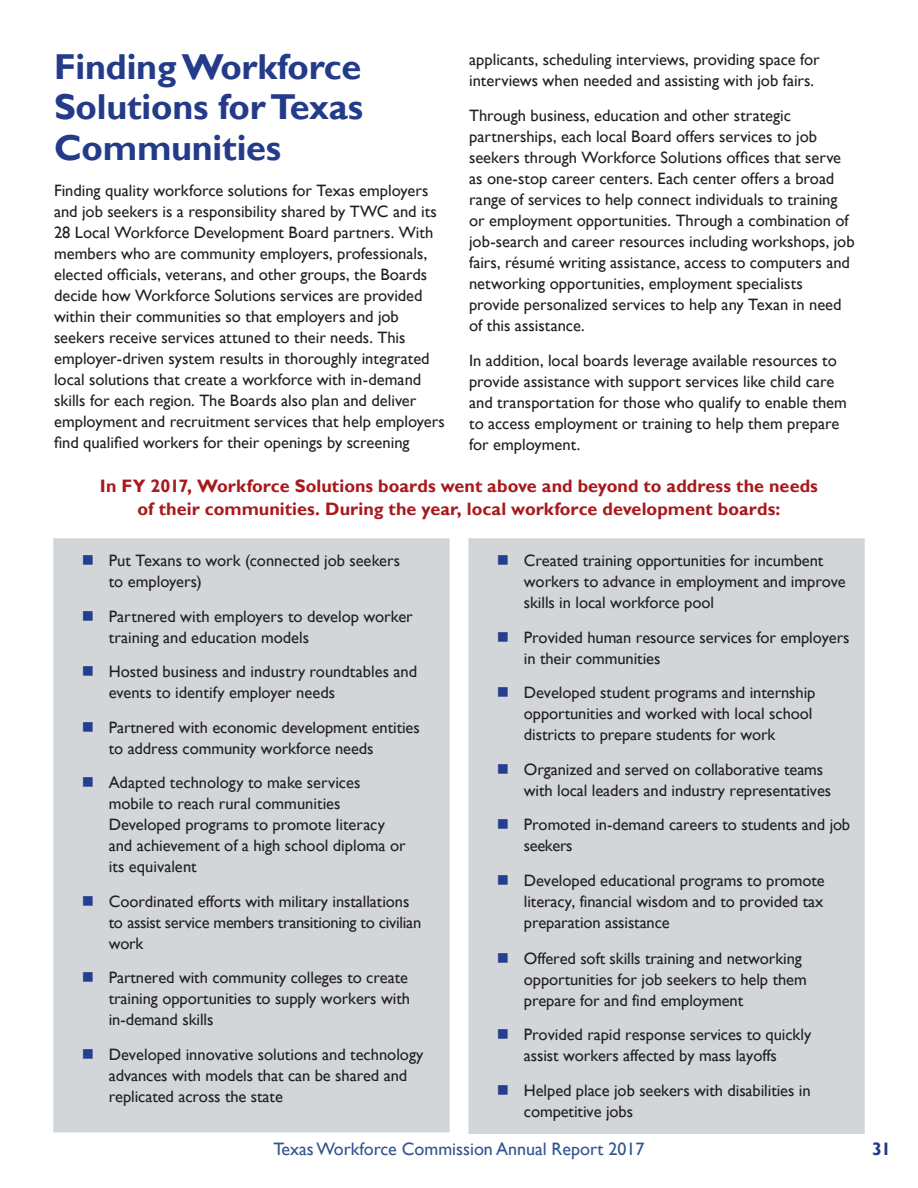
<style>
.page{position:relative;width:918px;height:1188px;background:#fff}
.page>*{position:absolute;margin:0;border:0;box-sizing:border-box;transform-origin:0 0}
.t1{font:700 36px/40.5px "Gill Sans";letter-spacing:-.005em;color:#233b88;text-align:justify}
.t2{font:700 18px/22.5px "Gill Sans";color:#a8191c;text-align:center}
.t3{font:18px "Gill Sans";color:#33548e}
.t4{font:700 18px "Gill Sans";color:#233b88}
.t5{font:16.5px/21px "Gill Sans";letter-spacing:-.005em;color:#231f20}
</style>
<div class="page">
<div style="left:54px;top:539px;width:395px;height:593px;background:#d3d6d9"></div>
<div style="left:469px;top:539px;width:395px;height:594px;background:#d3d6d9"></div>
<div style="left:53px;top:538px;width:397px;height:594px;border:2px solid #d3d6d9"></div>
<div style="left:468px;top:538px;width:397px;height:596px;border:2px solid #d3d6d9"></div>
<h1 class="t1" style="left:54px;top:47px;width:311px">Finding Workforce Solutions for Texas Communities</h1>
<p class="t5" style="left:54px;top:180px;width:392px">Finding quality workforce solutions for Texas employers and job seekers is a responsibility shared by TWC and its 28 Local Workforce Development Board partners. With members who are community employers, professionals, elected officials, veterans, and other groups, the Boards decide how Workforce Solutions services are provided within their communities so that employers and job seekers receive services attuned to their needs. This employer-driven system results in thoroughly integrated local solutions that create a workforce with in-demand skills for each region. The Boards also plan and deliver employment and recruitment services that help employers find qualified workers for their openings by screening</p>
<p class="t5" style="left:469px;top:50px;width:352px">applicants, scheduling interviews, providing space for interviews when needed and assisting with job fairs.</p>
<p class="t5" style="left:469px;top:105px;width:387px">Through business, education and other strategic partnerships, each local Board offers services to job seekers through Workforce Solutions offices that serve as one-stop career centers. Each center offers a broad range of services to help connect individuals to training or employment opportunities. Through a combination of job-search and career resources including workshops, job fairs, résumé writing assistance, access to computers and networking opportunities, employment specialists provide personalized services to help any Texan in need of this assistance.</p>
<p class="t5" style="left:469px;top:350px;width:379px">In addition, local boards leverage available resources to provide assistance with support services like child care and transportation for those who qualify to enable them to access employment or training to help them prepare for employment.</p>
<p class="t2" style="left:100px;top:475px;width:720px">In FY 2017, Workforce Solutions boards went above and beyond to address the needs of their communities. During the year, local workforce development boards:</p>
<p class="t5" style="left:109px;top:550px;width:293px">Put Texans to work (connected job seekers to employers)</p>
<p class="t5" style="left:109px;top:606px;width:306px">Partnered with employers to develop worker training and education models</p>
<p class="t5" style="left:109px;top:661px;width:310px">Hosted business and industry roundtables and events to identify employer needs</p>
<p class="t5" style="left:109px;top:717px;width:313px">Partnered with economic development entities to address community workforce needs</p>
<p class="t5" style="left:109px;top:772px;width:298px">Adapted technology to make services mobile to reach rural communities Developed programs to promote literacy and achievement of a high school diploma or its equivalent</p>
<p class="t5" style="left:109px;top:891px;width:314px">Coordinated efforts with military installations to assist service members transitioning to civilian work</p>
<p class="t5" style="left:109px;top:967px;width:303px">Partnered with community colleges to create training opportunities to supply workers with in-demand skills</p>
<p class="t5" style="left:109px;top:1044px;width:316px">Developed innovative solutions and technology advances with models that can be shared and replicated across the state</p>
<p class="t5" style="left:524px;top:550px;width:323px">Created training opportunities for incumbent workers to advance in employment and improve skills in local workforce pool</p>
<p class="t5" style="left:524px;top:627px;width:327px">Provided human resource services for employers in their communities</p>
<p class="t5" style="left:524px;top:682px;width:293px">Developed student programs and internship opportunities and worked with local school districts to prepare students for work</p>
<p class="t5" style="left:524px;top:759px;width:309px">Organized and served on collaborative teams with local leaders and industry representatives</p>
<p class="t5" style="left:524px;top:814px;width:328px">Promoted in-demand careers to students and job seekers</p>
<p class="t5" style="left:524px;top:870px;width:303px;text-align:justify">Developed educational programs to promote literacy, financial wisdom and to provided tax preparation assistance</p>
<p class="t5" style="left:524px;top:948px;width:284px">Offered soft skills training and networking opportunities for job seekers to help them prepare for and find employment</p>
<p class="t5" style="left:524px;top:1024px;width:289px">Provided rapid response services to quickly assist workers affected by mass layoffs</p>
<p class="t5" style="left:524px;top:1080px;width:288px">Helped place job seekers with disabilities in competitive jobs</p>
<p class="t3" style="left:273px;top:1139px;width:373px">Texas Workforce Commission Annual Report 2017</p>
<p class="t4" style="left:872px;top:1139px;width:20px">31</p>
</div>
